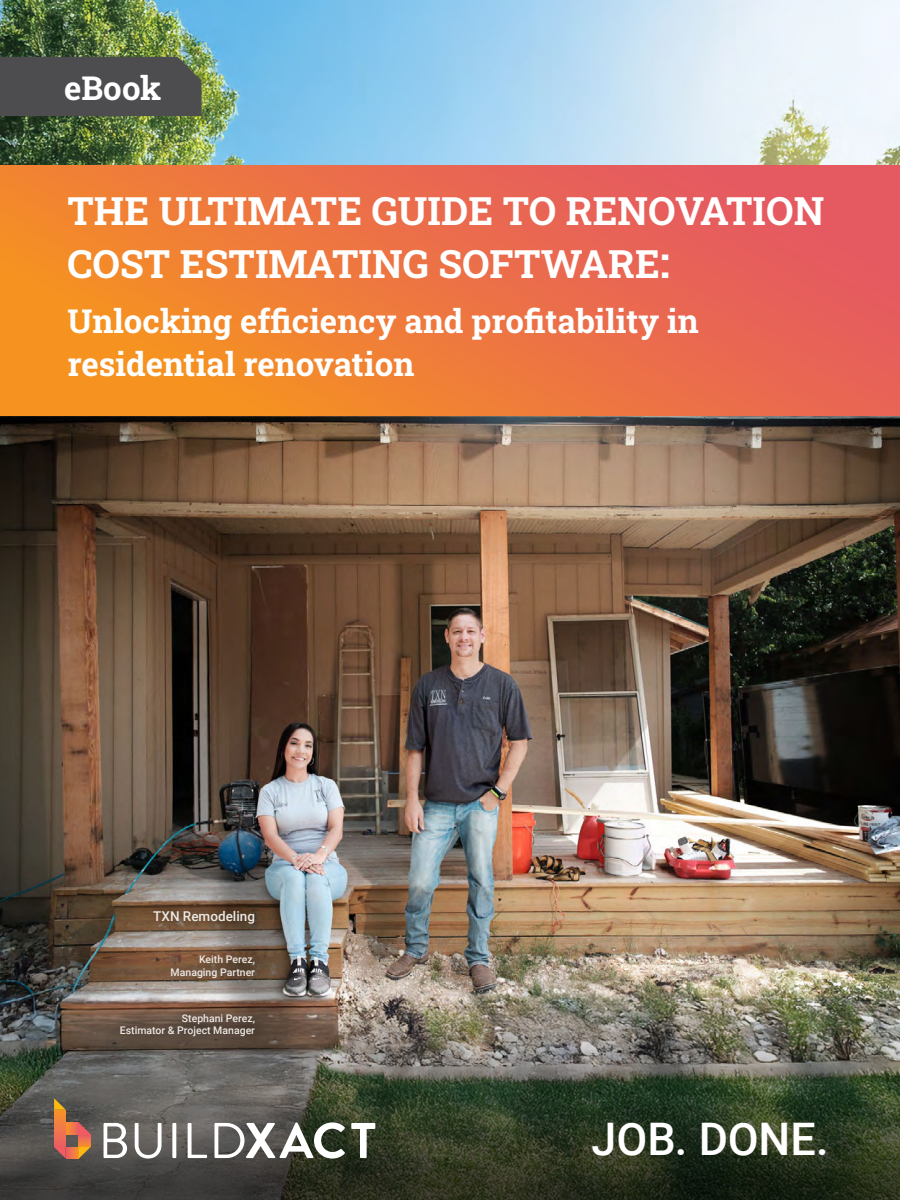
<style>
.page{position:relative;width:900px;height:1200px;background:#fff}
.page>*{position:absolute;margin:0;border:0;box-sizing:border-box;transform-origin:0 0}
.t1{font:500 44.85px "Roboto";color:#fff}
.t2{font:700 39px/52.9px "Roboto Slab";color:#fff}
.t3{font:700 33px/43.2px "Roboto Slab";color:#fff}
.t4{font:500 13.5px "Roboto";color:#ede8e4}
.t5{font:500 10.5px/12.6px "Roboto";color:#ede8e4;text-align:right}
.s1{font-size:44.25px}
</style>
<div class="page">
<img style="left:0;top:0;width:900px;height:998px">
<img style="left:0;top:998px;width:900px;height:202px">
<svg style="left:79px;top:1135px;width:11px;height:11px"></svg>
<svg style="left:66px;top:1123px;width:12px;height:11px"></svg>
<svg style="left:79px;top:1123px;width:11px;height:11px"></svg>
<svg style="left:54px;top:1110px;width:12px;height:36px"></svg>
<svg style="left:66px;top:1147px;width:12px;height:12px"></svg>
<svg style="left:54px;top:1147px;width:12px;height:12px"></svg>
<svg style="left:54px;top:1098px;width:12px;height:12px"></svg>
<svg style="left:79px;top:1147px;width:11px;height:12px"></svg>
<svg style="left:104px;top:1122px;width:271px;height:37px"></svg>
<div style="left:0;top:57px;width:201px;height:59px;background:#4d4d4f"></div>
<svg style="left:0;top:165px;width:900px;height:250px;background:#ed7442"></svg>
<svg style="left:105px;top:894px;width:166px;height:157px;background:#766253"></svg>
<h3 class="t3" style="left:64px;top:67px;width:99px">eBook</h3>
<h2 class="t2" style="left:68px;top:185px;width:758px">THE ULTIMATE GUIDE TO RENOVATION<br>COST ESTIMATING SOFTWARE<span class="s1">:</span></h2>
<h3 class="t3" style="left:68px;top:299px;width:633px">Unlocking efficiency and profitability in residential renovation</h3>
<p class="t4" style="left:153px;top:910px;width:103px">TXN Remodeling</p>
<p class="t5" style="left:171px;top:953px;width:86px">Keith Perez,<br>Managing Partner</p>
<p class="t5" style="left:120px;top:1012px;width:137px">Stephani Perez,<br>Estimator &amp; Project Manager</p>
<h1 class="t1" style="left:592px;top:1118px;width:239px">JOB. DONE.</h1>
</div>
